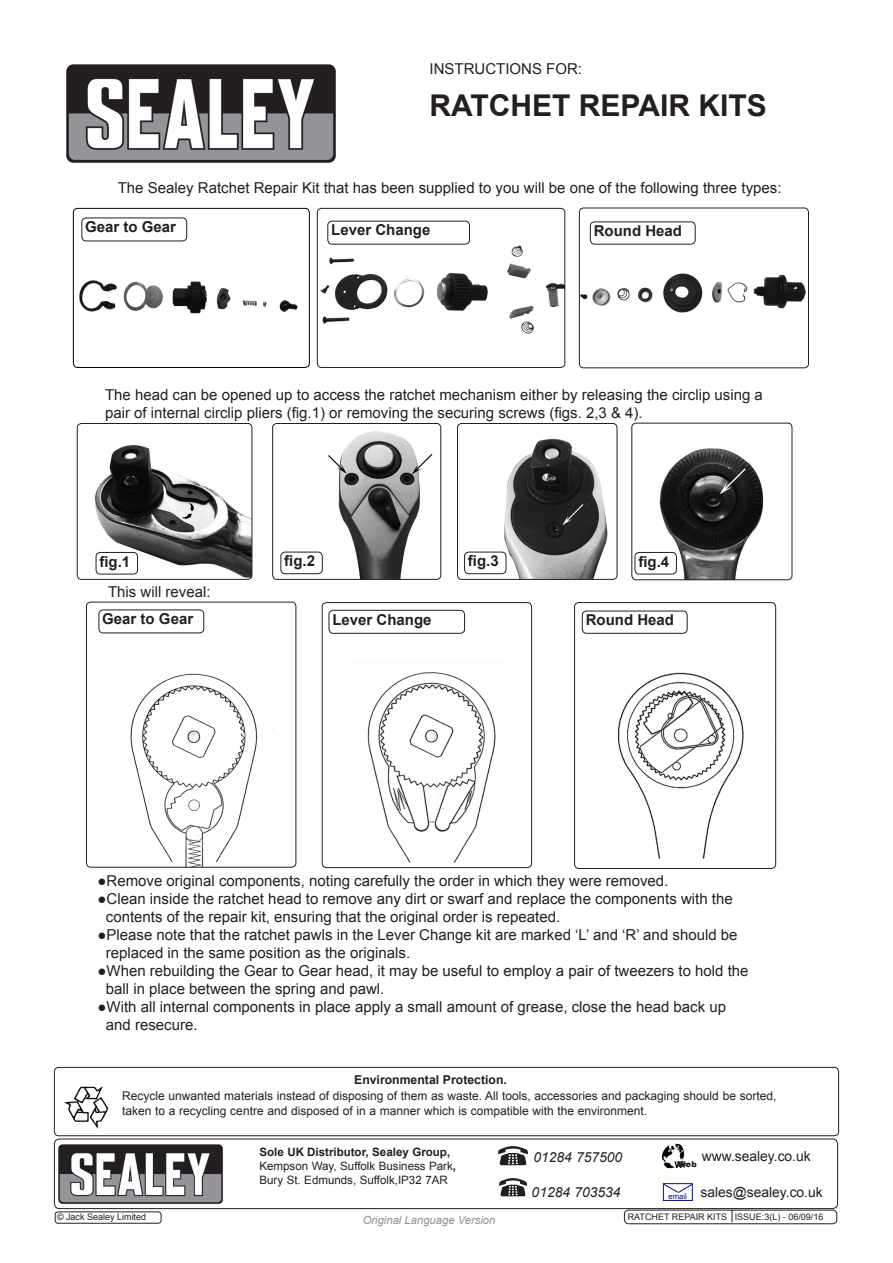
<style>
.page{position:relative;width:893px;height:1263px;background:#fff}
.page>*{position:absolute;margin:0;border:0;box-sizing:border-box;transform-origin:0 0}
.t1{font:700 30px "Arial";color:#231f20}
.t2{font:15px/18px "Arial";color:#231f20}
.t3{font:700 15px "Arial";color:#231f20}
.t4{font:13.8px "Arial";color:#231f20}
.t5{font:italic 13.8px "Arial";color:#231f20}
.t6{font:700 12.3px "Arial";color:#231f20}
.t7{font:12px/14.4px "Arial";color:#231f20}
.t8{font:11.55px/13.8px "Arial";color:#231f20}
.t9{font:italic 11.25px "Arial";color:#8f9194}
.t10{font:9px "Arial";color:#231f20}
.t11{font:900 8.1px "Arial";color:#231f20}
.t12{font:7.65px "Arial";color:#001381}
.s1{font-weight:700}
</style>
<div class="page">
<img style="left:79px;top:241px;width:219px;height:73px">
<div style="left:73px;top:208px;width:237px;height:160px;border:1px solid #000;border-radius:4px"></div>
<img style="left:320px;top:242px;width:243px;height:92px">
<div style="left:317px;top:208px;width:248px;height:160px;border:1px solid #231f20;border-radius:4px"></div>
<div style="left:81px;top:218px;width:106px;height:23px;border:1px solid #231f20;border-radius:4px"></div>
<div style="left:327px;top:221px;width:143px;height:23px;border:1px solid #231f20;border-radius:4px"></div>
<img style="left:94px;top:445px;width:156px;height:133px">
<div style="left:77px;top:423px;width:175px;height:157px;border:1px solid #231f20;border-radius:4px"></div>
<img style="left:312px;top:431px;width:129px;height:148px">
<div style="left:272px;top:423px;width:169px;height:157px;border:1px solid #231f20;border-radius:4px"></div>
<img style="left:475px;top:423px;width:142px;height:156px">
<div style="left:457px;top:423px;width:160px;height:157px;border:1px solid #231f20;border-radius:4px"></div>
<div style="left:96px;top:552px;width:42px;height:22px;border:1px solid #231f20;border-radius:4px"></div>
<div style="left:464px;top:552px;width:42px;height:22px;border:1px solid #231f20;border-radius:4px"></div>
<div style="left:280px;top:552px;width:43px;height:22px;border:1px solid #231f20;border-radius:4px"></div>
<img style="left:98px;top:612px;width:176px;height:253px">
<div style="left:86px;top:602px;width:210px;height:265px;border:1px solid #231f20;border-radius:4px"></div>
<div style="left:99px;top:609px;width:105px;height:24px;border:1px solid #231f20;border-radius:4px"></div>
<img style="left:367px;top:672px;width:143px;height:191px">
<div style="left:322px;top:602px;width:210px;height:266px;border:1px solid #231f20;border-radius:4px"></div>
<div style="left:329px;top:610px;width:136px;height:24px;border:1px solid #231f20;border-radius:4px"></div>
<div style="left:54px;top:1067px;width:785px;height:69px;border:1px solid #231f20;border-radius:4px"></div>
<div style="left:54px;top:1138px;width:784px;height:71px;border:1px solid #231f20;border-radius:5px"></div>
<img style="left:499px;top:1178px;width:27px;height:19px">
<img style="left:498px;top:1147px;width:29px;height:19px">
<img style="left:662px;top:1144px;width:27px;height:24px">
<div style="left:663px;top:1183px;width:30px;height:18px;border:1px solid #001381"></div>
<svg style="left:663px;top:1183px;width:30px;height:10px"></svg>
<div style="left:55px;top:1211px;width:106px;height:12px;border:1px solid #231f20;border-radius:3px"></div>
<img style="left:581px;top:273px;width:225px;height:40px">
<div style="left:579px;top:208px;width:230px;height:160px;border:1px solid #231f20;border-radius:4px"></div>
<div style="left:582px;top:611px;width:105px;height:23px;border:1px solid #231f20;border-radius:4px"></div>
<img style="left:647px;top:448px;width:117px;height:130px">
<div style="left:631px;top:423px;width:161px;height:157px;border:1px solid #231f20;border-radius:4px"></div>
<div style="left:635px;top:552px;width:42px;height:22px;border:1px solid #231f20;border-radius:4px"></div>
<img style="left:584px;top:671px;width:189px;height:188px">
<div style="left:574px;top:602px;width:202px;height:267px;border:1px solid #231f20;border-radius:4px"></div>
<div style="left:590px;top:221px;width:106px;height:23px;border:1px solid #231f20;border-radius:4px"></div>
<div style="left:624px;top:1210px;width:213px;height:14px;border:1px solid #231f20;border-radius:4px"></div>
<svg style="left:732px;top:1210px;width:1px;height:12px"></svg>
<img style="left:66px;top:64px;width:270px;height:99px">
<img style="left:58px;top:1144px;width:165px;height:60px">
<img style="left:64px;top:1086px;width:45px;height:43px">
<p class="t2" style="left:429px;top:60px;width:154px">INSTRUCTIONS FOR:</p>
<p class="t1" style="left:429px;top:86px;width:339px">RATCHET REPAIR KITS</p>
<p class="t2" style="left:118px;top:179px;width:665px">The Sealey Ratchet Repair Kit that has been supplied to you will be one of the following three types:</p>
<p class="t3" style="left:85px;top:217px;width:92px">Gear to Gear</p>
<p class="t3" style="left:331px;top:220px;width:101px">Lever Change</p>
<p class="t3" style="left:594px;top:221px;width:90px">Round Head</p>
<p class="t2" style="left:105px;top:386px;width:659px">The head can be opened up to access the ratchet mechanism either by releasing the circlip using a pair of internal circlip pliers (fig.1) or removing the securing screws (figs. 2,3 &amp; 4).</p>
<p class="t3" style="left:99px;top:551px;width:32px">fig.1</p>
<p class="t3" style="left:284px;top:551px;width:32px">fig.2</p>
<p class="t3" style="left:468px;top:551px;width:32px">fig.3</p>
<p class="t2" style="left:108px;top:583px;width:104px">This will reveal:</p>
<p class="t3" style="left:102px;top:609px;width:92px">Gear to Gear</p>
<p class="t3" style="left:332px;top:609px;width:101px">Lever Change</p>
<p class="t3" style="left:638px;top:551px;width:32px">fig.4</p>
<p class="t3" style="left:586px;top:610px;width:90px">Round Head</p>
<p class="t2" style="left:98px;top:872px;width:572px">●Remove original components, noting carefully the order in which they were removed.</p>
<p class="t2" style="left:106px;top:890px;width:628px;text-indent:-8px">●Clean inside the ratchet head to remove any dirt or swarf and replace the components with the contents of the repair kit, ensuring that the original order is repeated.</p>
<p class="t2" style="left:98px;top:926px;width:641px">●Please note that the ratchet pawls in the Lever Change kit are marked ‘L’ and ‘R’ and should be</p>
<p class="t2" style="left:106px;top:944px;width:306px">replaced in the same position as the originals.</p>
<p class="t2" style="left:106px;top:962px;width:644px;text-indent:-8px">●When rebuilding the Gear to Gear head, it may be useful to employ a pair of tweezers to hold the ball in place between the spring and pawl.</p>
<p class="t2" style="left:106px;top:998px;width:622px;text-indent:-8px">●With all internal components in place apply a small amount of grease, close the head back up and resecure.</p>
<p class="t6" style="left:354px;top:1071px;width:154px">Environmental Protection.</p>
<p class="t7" style="left:122px;top:1089px;width:656px">Recycle unwanted materials instead of disposing of them as waste. All tools, accessories and packaging should be sorted, taken to a recycling centre and disposed of in a manner which is compatible with the environment.</p>
<p class="t8" style="left:259px;top:1145px;width:198px"><span class="s1">Sole UK Distributor, Sealey Group,<br></span>Kempson Way, Suffolk Business Park<span class="s1">,<br></span>Bury St. Edmunds, Suffolk,IP32 7AR</p>
<p class="t5" style="left:533px;top:1148px;width:90px">01284 757500</p>
<p class="t5" style="left:532px;top:1183px;width:90px">01284 703534</p>
<p class="t4" style="left:700px;top:1183px;width:124px">sales@sealey.co.uk</p>
<p class="t4" style="left:702px;top:1147px;width:110px">www.sealey.co.uk</p>
<p class="t11" style="left:677px;top:1158px;width:21px">Web</p>
<p class="t12" style="left:669px;top:1191px;width:20px">email</p>
<p class="t10" style="left:57px;top:1211px;width:91px">© Jack Sealey Limited</p>
<p class="t9" style="left:363px;top:1213px;width:134px">Original Language Version</p>
<p class="t10" style="left:628px;top:1211px;width:197px">RATCHET REPAIR KITS ISSUE:3(L) - 06/09/16</p>
</div>
